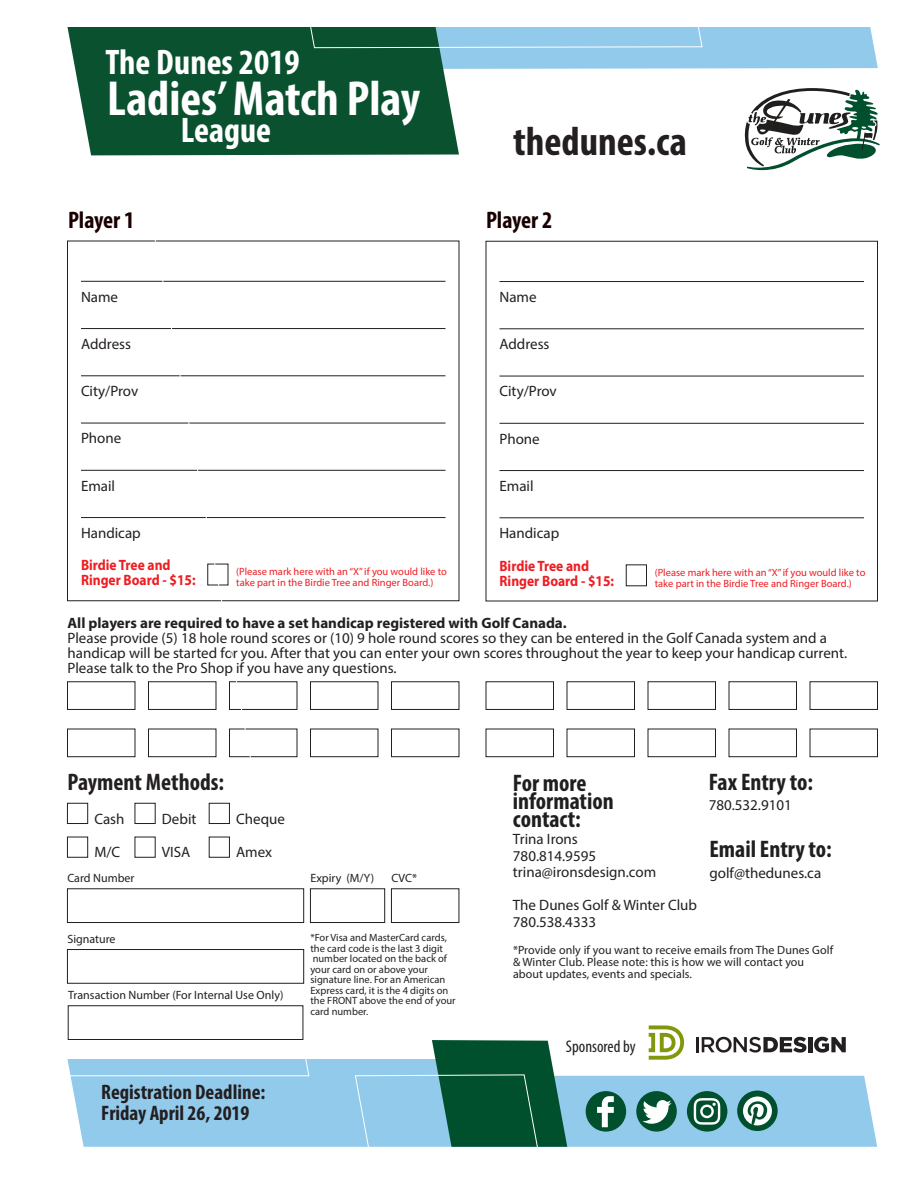
<style>
.page{position:relative;width:918px;height:1188px;background:#fff}
.page>*{position:absolute;margin:0;border:0;box-sizing:border-box;transform-origin:0 0}
.t1{font:700 condensed 49.5px "Myriad Pro";color:#fff}
.t2{font:700 condensed 40.65px "Myriad Pro";color:#231f20}
.t3{font:700 condensed 35.7px "Myriad Pro";color:#fff}
.t4{font:700 condensed 24px/18px "Myriad Pro";color:#211e1e}
.t5{font:700 condensed 24px "Myriad Pro";color:#231f20}
.t6{font:700 condensed 24px "Myriad Pro";color:#1a0000}
.t7{font:700 condensed 21px/21px "Myriad Pro";color:#231f20}
.t8{font:condensed 16.95px "Myriad Pro";color:#231f20}
.t9{font:15px/16.5px "Myriad Pro";color:#231f20}
.t10{font:700 15px "Myriad Pro";color:#231f20}
.t11{font:700 15px/15px "Myriad Pro";color:#ee1d23;scale:.9 1}
.t12{font:15px "Myriad Pro";color:#211e1e}
.t13{font:12px/12px "Myriad Pro";letter-spacing:.005em;color:#231f20}
.t14{font:10.5px/10.5px "Myriad Pro";color:#231f20}
.t15{font:10.5px/10.5px "Myriad Pro";color:#ee1d23}
</style>
<div class="page">
<div style="left:486px;top:241px;width:392px;height:360px;border:1px solid #231f20"></div>
<hr style="left:500px;top:281px;width:364px;height:1px;background:#231f20">
<hr style="left:500px;top:328px;width:364px;height:1px;background:#231f20">
<hr style="left:500px;top:376px;width:364px;height:1px;background:#231f20">
<hr style="left:500px;top:423px;width:364px;height:1px;background:#231f20">
<hr style="left:500px;top:470px;width:364px;height:1px;background:#231f20">
<hr style="left:500px;top:517px;width:364px;height:1px;background:#231f20">
<div style="left:486px;top:681px;width:68px;height:29px;border:1px solid #231f20"></div>
<div style="left:567px;top:681px;width:68px;height:29px;border:1px solid #231f20"></div>
<div style="left:648px;top:681px;width:68px;height:29px;border:1px solid #231f20"></div>
<div style="left:729px;top:681px;width:68px;height:29px;border:1px solid #231f20"></div>
<div style="left:810px;top:681px;width:68px;height:29px;border:1px solid #231f20"></div>
<div style="left:486px;top:729px;width:68px;height:28px;border:1px solid #231f20"></div>
<div style="left:567px;top:729px;width:68px;height:28px;border:1px solid #231f20"></div>
<div style="left:648px;top:729px;width:68px;height:28px;border:1px solid #231f20"></div>
<div style="left:729px;top:729px;width:68px;height:28px;border:1px solid #231f20"></div>
<div style="left:810px;top:729px;width:68px;height:28px;border:1px solid #231f20"></div>
<div style="left:310px;top:681px;width:68px;height:29px;border:1px solid #231f20"></div>
<div style="left:391px;top:681px;width:68px;height:29px;border:1px solid #231f20"></div>
<div style="left:310px;top:729px;width:68px;height:28px;border:1px solid #231f20"></div>
<div style="left:391px;top:729px;width:68px;height:28px;border:1px solid #231f20"></div>
<hr style="left:81px;top:281px;width:365px;height:1px;background:#231f20">
<hr style="left:81px;top:328px;width:365px;height:1px;background:#231f20">
<hr style="left:81px;top:375px;width:365px;height:1px;background:#231f20">
<hr style="left:81px;top:423px;width:365px;height:1px;background:#231f20">
<hr style="left:81px;top:470px;width:365px;height:1px;background:#231f20">
<hr style="left:81px;top:517px;width:365px;height:1px;background:#231f20">
<div style="left:626px;top:564px;width:21px;height:22px;border:1px solid #231f20"></div>
<div style="left:67px;top:27px;width:392px;height:128px;background:#0a522f"></div>
<svg style="left:744px;top:88px;width:136px;height:83px"></svg>
<svg style="left:146px;top:27px;width:732px;height:42px;background:#5f9ba1"></svg>
<div style="left:70px;top:1059px;width:807px;height:88px;background:#92caec"></div>
<svg style="left:66px;top:240px;width:244px;height:837px"></svg>
<div style="left:68px;top:1005px;width:235px;height:35px;border:1px solid #231f20"></div>
<div style="left:67px;top:803px;width:21px;height:21px;border:1px solid #231f20"></div>
<div style="left:135px;top:803px;width:21px;height:21px;border:1px solid #231f20"></div>
<div style="left:209px;top:803px;width:21px;height:21px;border:1px solid #231f20"></div>
<div style="left:67px;top:837px;width:21px;height:21px;border:1px solid #231f20"></div>
<div style="left:209px;top:837px;width:21px;height:21px;border:1px solid #231f20"></div>
<div style="left:67px;top:888px;width:237px;height:35px;border:1px solid #231f20"></div>
<div style="left:67px;top:949px;width:237px;height:35px;border:1px solid #231f20"></div>
<div style="left:310px;top:888px;width:75px;height:35px;border:1px solid #231f20"></div>
<div style="left:391px;top:888px;width:68px;height:35px;border:1px solid #231f20"></div>
<svg style="left:355px;top:1025px;width:511px;height:122px"></svg>
<h3 class="t3" style="left:105px;top:39px;width:196px">The Dunes 2019</h3>
<h1 class="t1" style="left:107px;top:67px;width:314px">Ladies’ Match Play</h1>
<h3 class="t3" style="left:181px;top:108px;width:92px">League</h3>
<h2 class="t2" style="left:513px;top:116px;width:175px">thedunes.ca</h2>
<h3 class="t6" style="left:68px;top:205px;width:68px">Player 1</h3>
<h3 class="t6" style="left:486px;top:205px;width:68px">Player 2</h3>
<p class="t9" style="left:81px;top:288px;width:39px">Name</p>
<p class="t9" style="left:81px;top:335px;width:52px">Address</p>
<p class="t9" style="left:81px;top:383px;width:59px">City/Prov</p>
<p class="t9" style="left:81px;top:430px;width:42px">Phone</p>
<p class="t9" style="left:81px;top:477px;width:36px">Email</p>
<p class="t9" style="left:81px;top:524px;width:61px">Handicap</p>
<p class="t11" style="left:81px;top:557px;width:129px">Birdie Tree and<br>Ringer Board - $15:</p>
<p class="t15" style="left:236px;top:566px;width:212px">(Please mark here with an “X” if you would like to take part in the Birdie Tree and Ringer Board.)</p>
<p class="t11" style="left:500px;top:558px;width:129px">Birdie Tree and<br>Ringer Board - $15:</p>
<p class="t15" style="left:655px;top:567px;width:212px">(Please mark here with an “X” if you would like to take part in the Birdie Tree and Ringer Board.)</p>
<p class="t9" style="left:500px;top:288px;width:39px">Name</p>
<p class="t9" style="left:500px;top:336px;width:52px">Address</p>
<p class="t9" style="left:500px;top:383px;width:59px">City/Prov</p>
<p class="t9" style="left:500px;top:430px;width:42px">Phone</p>
<p class="t9" style="left:500px;top:477px;width:36px">Email</p>
<p class="t9" style="left:500px;top:525px;width:61px">Handicap</p>
<p class="t10" style="left:68px;top:613px;width:501px">All players are required to have a set handicap registered with Golf Canada.</p>
<p class="t9" style="left:68px;top:630px;width:781px;line-height:15px">Please provide (5) 18 hole round scores or (10) 9 hole round scores so they can be entered in the Golf Canada system and a handicap will be started for you. After that you can enter your own scores throughout the year to keep your handicap current.<br>Please talk to the Pro Shop if you have any questions.</p>
<h3 class="t5" style="left:67px;top:767px;width:158px">Payment Methods:</h3>
<p class="t9" style="left:94px;top:810px;width:32px">Cash</p>
<p class="t9" style="left:162px;top:810px;width:36px">Debit</p>
<p class="t9" style="left:236px;top:810px;width:50px">Cheque</p>
<p class="t9" style="left:94px;top:844px;width:27px">M/C</p>
<p class="t9" style="left:162px;top:844px;width:30px">VISA</p>
<p class="t9" style="left:236px;top:844px;width:38px">Amex</p>
<p class="t13" style="left:67px;top:872px;width:69px">Card Number</p>
<p class="t13" style="left:310px;top:872px;width:65px">Expiry (M/Y)</p>
<p class="t13" style="left:391px;top:872px;width:27px">CVC*</p>
<p class="t13" style="left:67px;top:933px;width:50px">Signature</p>
<p class="t13" style="left:68px;top:989px;width:217px">Transaction Number (For Internal Use Only)</p>
<h3 class="t7" style="left:101px;top:1081px;width:166px">Registration Deadline:<br>Friday April 26, 2019</h3>
<p class="t14" style="left:310px;top:932px;width:147px">*For Visa and MasterCard cards, the card code is the last 3 digit number located on the back of your card on or above your signature line. For an American<br>Express card, it is the 4 digits on the FRONT above the end of your card number.</p>
<h3 class="t4" style="left:513px;top:773px;width:102px">For more information contact:</h3>
<p class="t9" style="left:513px;top:831px;width:145px">Trina Irons<br>780.814.9595 trina@ironsdesign.com</p>
<p class="t9" style="left:513px;top:897px;width:186px">The Dunes Golf &amp; Winter Club<br>780.538.4333</p>
<h3 class="t4" style="left:709px;top:773px;width:106px">Fax Entry to:</h3>
<p class="t12" style="left:709px;top:796px;width:85px">780.532.9101</p>
<h3 class="t4" style="left:709px;top:840px;width:124px">Email Entry to:</h3>
<p class="t12" style="left:709px;top:863px;width:113px">golf@thedunes.ca</p>
<p class="t13" style="left:513px;top:943px;width:322px">*Provide only if you want to receive emails from The Dunes Golf &amp; Winter Club. Please note: this is how we will contact you about updates, events and specials.</p>
<p class="t8" style="left:566px;top:1036px;width:71px">Sponsored by</p>
</div>
